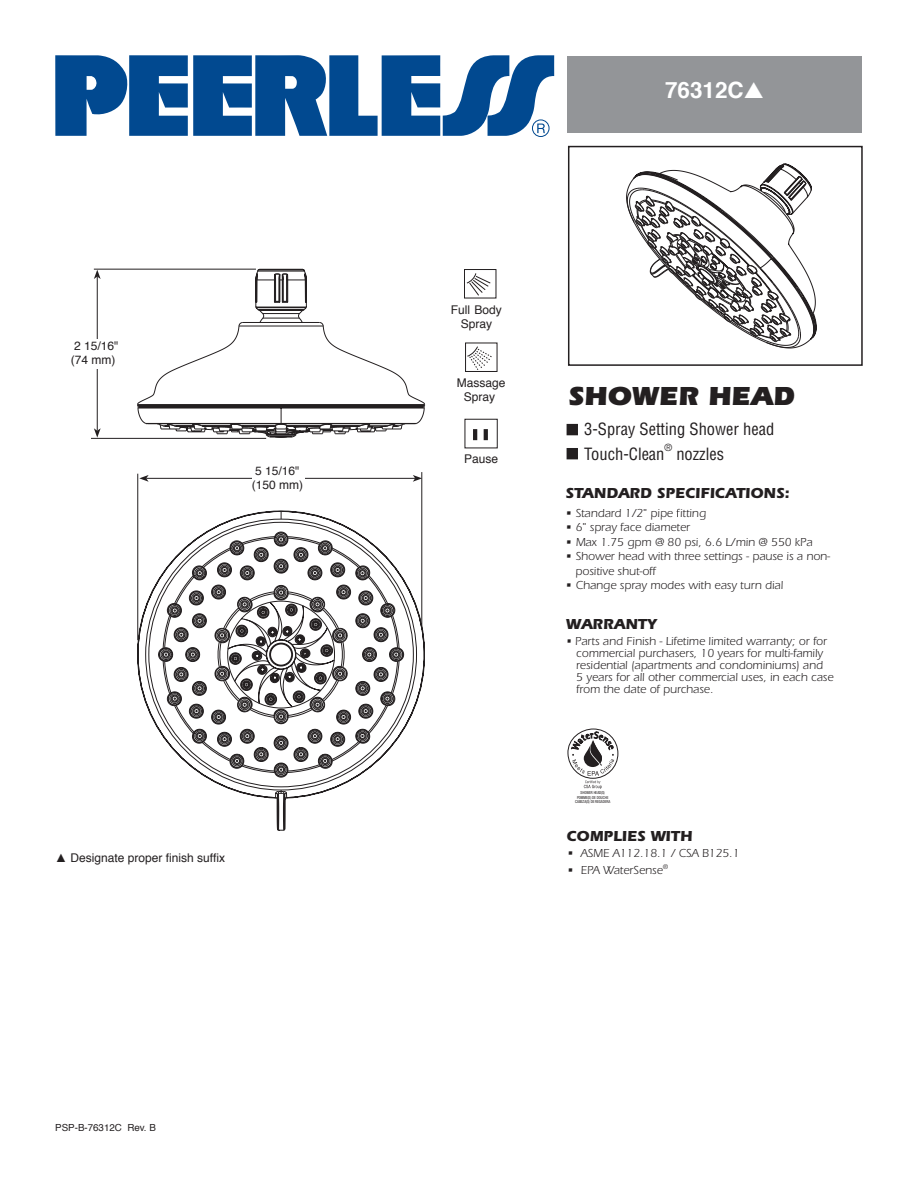
<style>
.page{position:relative;width:918px;height:1188px;background:#fff}
.page>*{position:absolute;margin:0;border:0;box-sizing:border-box;transform-origin:0 0}
.t1{font:900 27px "Itc Eras";letter-spacing:-.005em;color:#231f20}
.t2{font:700 22.5px "Helvetica";color:#fff}
.t3{font:condensed 16.5px "Helvetica";color:#231f20}
.t4{font:700 15px "Itc Eras";color:#231f20}
.t5{font:12px/14.4px "Itc Eras";color:#231f20}
.t6{font:12px/12px "Itc Eras";color:#231f20;scale:.9 1}
.t7{font:12px/14.4px "Helvetica";color:#231f20;text-align:center}
.t8{font:9.75px "Helvetica";color:#231f20}
.t9{font:condensed 9.6px "Helvetica";color:#231f20}
.t10{font:7.05px "Itc Eras";color:#231f20}
.t11{font:condensed 4.05px/4.3px "Helvetica Neue LT Std";color:#231f20;text-align:center;scale:.9 1}
.s1{font-family:"Arial"}
</style>
<div class="page">
<svg style="left:238px;top:274px;width:86px;height:52px"></svg>
<svg style="left:137px;top:326px;width:288px;height:404px"></svg>
<svg style="left:158px;top:536px;width:246px;height:294px"></svg>
<svg style="left:159px;top:533px;width:244px;height:266px"></svg>
<svg style="left:677px;top:509px;width:3px;height:8px"></svg>
<div style="left:568px;top:146px;width:295px;height:220px;border:2px solid #231f20"></div>
<svg style="left:466px;top:273px;width:25px;height:23px"></svg>
<div style="left:464px;top:269px;width:32px;height:29px;border:1px solid #231f20"></div>
<div style="left:567px;top:425px;width:10px;height:10px;background:#231f20"></div>
<div style="left:567px;top:424px;width:11px;height:11px;border:2px solid #231f20"></div>
<div style="left:567px;top:449px;width:10px;height:10px;background:#231f20"></div>
<div style="left:567px;top:448px;width:11px;height:11px;border:2px solid #231f20"></div>
<hr style="left:94px;top:269px;width:162px;height:1px;background:#231f20">
<hr style="left:97px;top:277px;width:1px;height:154px;background:#231f20">
<svg style="left:94px;top:428px;width:7px;height:10px"></svg>
<svg style="left:94px;top:270px;width:7px;height:9px"></svg>
<hr style="left:146px;top:478px;width:269px;height:1px;background:#231f20">
<svg style="left:139px;top:475px;width:10px;height:7px"></svg>
<svg style="left:413px;top:475px;width:8px;height:7px"></svg>
<div style="left:252px;top:464px;width:53px;height:27px;background:#fff"></div>
<hr style="left:137px;top:474px;width:1px;height:166px;background:#231f20">
<hr style="left:421px;top:472px;width:1px;height:156px;background:#231f20">
<div style="left:532px;top:119px;width:18px;height:18px;border:1px solid #014990;border-radius:50%"></div>
<svg style="left:55px;top:55px;width:499px;height:81px"></svg>
<div style="left:568px;top:56px;width:294px;height:76px;background:#939598"></div>
<div style="left:465px;top:419px;width:33px;height:29px;border:1px solid #231f20"></div>
<hr style="left:473px;top:429px;width:4px;height:11px;background:#231f20">
<svg style="left:484px;top:429px;width:4px;height:11px"></svg>
<svg style="left:626px;top:164px;width:190px;height:184px"></svg>
<hr style="left:91px;top:438px;width:175px;height:1px;background:#231f20">
<div style="left:71px;top:340px;width:53px;height:29px;background:#fff"></div>
<svg style="left:467px;top:346px;width:25px;height:24px"></svg>
<div style="left:465px;top:343px;width:32px;height:29px;border:1px solid #231f20"></div>
<svg style="left:567px;top:729px;width:51px;height:60px"></svg>
<p class="t7" style="left:71px;top:339px;width:49px;text-align:left">2 15/16" (74 mm)</p>
<p class="t7" style="left:252px;top:464px;width:53px;text-align:left">5 15/16" (150 mm)</p>
<p class="t7" style="left:55px;top:850px;width:171px"><span class="s1">▲</span> Designate proper finish suffix</p>
<p class="t8" style="left:55px;top:1120px;width:102px">PSP-B-76312C Rev. B</p>
<h2 class="t2" style="left:665px;top:72px;width:100px">76312C▲</h2>
<p class="t7" style="left:451px;top:303px;width:53px">Full Body<br>Spray</p>
<p class="t7" style="left:457px;top:376px;width:50px">Massage<br>Spray</p>
<p class="t7" style="left:464px;top:452px;width:36px">Pause</p>
<h1 class="t1" style="left:568px;top:381px;width:228px">SHOWER HEAD</h1>
<h3 class="t3" style="left:584px;top:419px;width:192px">3-Spray Setting Shower head</h3>
<h3 class="t3" style="left:584px;top:443px;width:82px">Touch-Clean</h3>
<p class="t9" style="left:665px;top:442px;width:9px">®</p>
<h3 class="t3" style="left:676px;top:443px;width:49px">nozzles</h3>
<p class="t4" style="left:566px;top:484px;width:226px">STANDARD SPECIFICATIONS:</p>
<p class="t5" style="left:566px;top:506px;width:142px">• Standard 1/2" pipe itting</p>
<p class="t5" style="left:566px;top:520px;width:126px">• 6" spray face diameter</p>
<p class="t5" style="left:566px;top:535px;width:249px">• Max 1.75 gpm @ 80 psi, 6.6 L/min @ 550 kPa</p>
<p class="t5" style="left:576px;top:549px;width:256px;text-indent:-10px">• Shower head with three settings - pause is a non&shy;positive shut-off</p>
<p class="t5" style="left:566px;top:578px;width:219px">• Change spray modes with easy turn dial</p>
<p class="t4" style="left:566px;top:616px;width:92px">WARRANTY</p>
<p class="t6" style="left:576px;top:635px;width:287px;text-indent:-10px">• Parts and Finish - Lifetime limited warranty; or for commercial purchasers, 10 years for multi-family residential (apartments and condominiums) and<br>5 years for all other commercial uses, in each case from the date of purchase.</p>
<p class="t11" style="left:575px;top:791px;width:40px">SHOWER HEAD(S)<br>POMME(S) DE DOUCHE<br>CABEZA(S) DE REGADERA</p>
<p class="t4" style="left:567px;top:828px;width:127px">COMPLIES WITH</p>
<p class="t5" style="left:567px;top:846px;width:174px">• ASME A112.18.1 / CSA B125.1</p>
<p class="t5" style="left:567px;top:863px;width:97px">• EPA WaterSense</p>
<p class="t10" style="left:663px;top:862px;width:7px">®</p>
</div>
